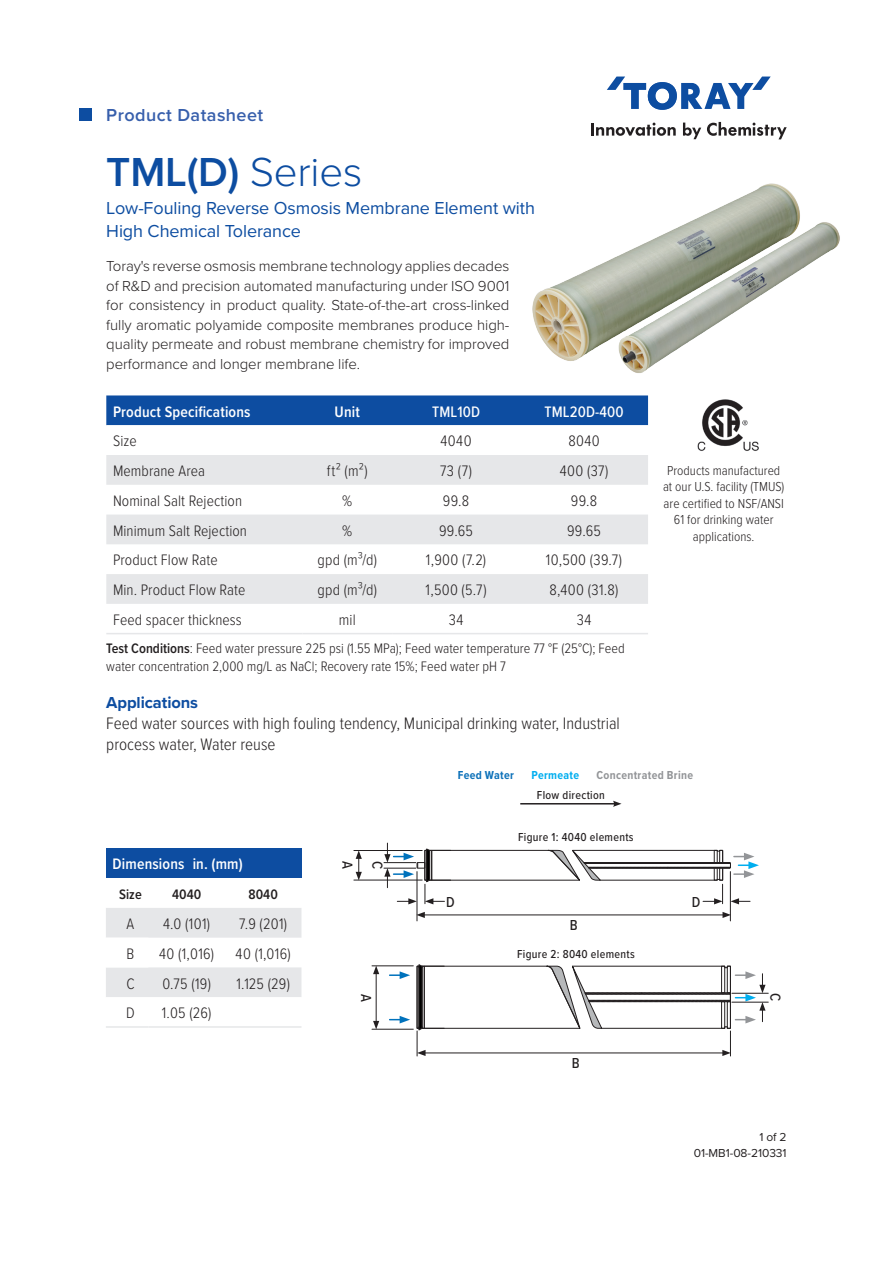
<style>
.page{position:relative;width:893px;height:1263px;background:#fff}
.page>*{position:absolute;margin:0;border:0;box-sizing:border-box;transform-origin:0 0}
.product_model{font:600 42px "Proxima Nova";color:#0d4da1}
.product_model_descri{font:18px/22.5px "Proxima Nova";letter-spacing:-.005em;color:#0d4da1}
.t1{font:600 18px "Proxima Nova";letter-spacing:.025em;color:#375fac}
.copy{font:300 17.25px/21px "Proxima Nova Cond";color:#231f20}
.copy-2{font:700 16.5px "Proxima Nova";letter-spacing:-.005em;color:#0d4da1}
.t2{font:300 15.75px "Proxima Nova Cond";letter-spacing:.005em;color:#231f20}
.t3{font:600 15.75px "Proxima Nova Cond";letter-spacing:.01em;color:#fff}
.t4{font:500 15.75px "Proxima Nova Cond";letter-spacing:.01em;color:#fff}
.product_description{font:300 15px/19.5px "Proxima Nova";letter-spacing:-.005em;color:#231f20;text-align:justify}
.t5{font:500 15px "Proxima Nova Cond";color:#231f20}
.test_conditions{font:300 14.25px/18px "Proxima Nova Cond";color:#231f20}
.t6{font:600 14.25px "Proxima Nova Cond";color:#231f20}
.certification{font:300 13.5px/16.5px "Proxima Nova Cond";color:#231f20;text-align:center}
.t7{font:500 12px "Proxima Nova Cond";letter-spacing:.025em;color:#231f20}
.t8{font:12px "Proxima Nova";letter-spacing:-.005em;color:#231f20}
.t9{font:700 12px "Proxima Nova Cond";letter-spacing:.025em;color:#939598}
.t10{font:700 12px "Proxima Nova Cond";letter-spacing:.025em;color:#0d71b9}
.t11{font:700 12px "Proxima Nova Cond";letter-spacing:.025em;color:#00aeef}
.s1{font-weight:300}
.s2{font-weight:600}
</style>
<div class="page">
<svg style="left:591px;top:123px;width:85px;height:13px"></svg>
<svg style="left:683px;top:123px;width:18px;height:16px"></svg>
<svg style="left:707px;top:122px;width:80px;height:17px"></svg>
<svg style="left:607px;top:77px;width:164px;height:33px"></svg>
<img style="left:532px;top:139px;width:308px;height:286px">
<img style="left:689px;top:395px;width:82px;height:56px">
<div style="left:79px;top:108px;width:12px;height:13px;background:#0d4da1"></div>
<div style="left:106px;top:395px;width:542px;height:30px;background:#0d4da1"></div>
<svg style="left:106px;top:425px;width:542px;height:1px"></svg>
<svg style="left:106px;top:455px;width:542px;height:149px;fill:#e6e7e9"></svg>
<hr style="left:106px;top:633px;width:197px;height:1px;background:#e6e7e9">
<hr style="left:303px;top:633px;width:89px;height:1px;background:#e6e7e9">
<hr style="left:392px;top:633px;width:128px;height:1px;background:#e6e7e9">
<hr style="left:520px;top:633px;width:128px;height:1px;background:#e6e7e9">
<hr style="left:520px;top:803px;width:95px;height:1px;background:#231f20">
<svg style="left:613px;top:801px;width:8px;height:6px"></svg>
<hr style="left:422px;top:915px;width:303px;height:1px;background:#231f20">
<svg style="left:416px;top:912px;width:9px;height:6px"></svg>
<svg style="left:722px;top:912px;width:8px;height:6px"></svg>
<hr style="left:354px;top:850px;width:68px;height:1px;background:#231f20">
<hr style="left:354px;top:880px;width:68px;height:1px;background:#231f20">
<svg style="left:356px;top:851px;width:6px;height:29px"></svg>
<hr style="left:417px;top:871px;width:1px;height:50px;background:#231f20">
<hr style="left:730px;top:871px;width:1px;height:50px;background:#231f20">
<svg style="left:390px;top:971px;width:20px;height:8px"></svg>
<svg style="left:384px;top:843px;width:375px;height:61px"></svg>
<svg style="left:390px;top:1016px;width:20px;height:7px"></svg>
<hr style="left:372px;top:1029px;width:41px;height:1px;background:#231f20">
<hr style="left:372px;top:965px;width:41px;height:1px;background:#231f20">
<hr style="left:376px;top:972px;width:1px;height:51px;background:#231f20">
<svg style="left:373px;top:966px;width:6px;height:8px"></svg>
<svg style="left:373px;top:1021px;width:6px;height:8px"></svg>
<hr style="left:732px;top:1002px;width:36px;height:1px;background:#231f20">
<svg style="left:417px;top:964px;width:348px;height:92px"></svg>
<hr style="left:732px;top:993px;width:36px;height:1px;background:#231f20">
<div style="left:106px;top:848px;width:195px;height:30px;background:#0d4da1"></div>
<svg style="left:106px;top:908px;width:195px;height:89px"></svg>
<hr style="left:106px;top:1026px;width:42px;height:2px;background:#e6e7e9">
<hr style="left:148px;top:1026px;width:77px;height:2px;background:#e6e7e9">
<hr style="left:225px;top:1026px;width:76px;height:2px;background:#e6e7e9">
<p class="t1" style="left:106px;top:101px;width:159px">Product Datasheet</p>
<p class="product_model" style="left:106px;top:141px;width:257px">TML(D) <span class="s1">Series</span></p>
<p class="product_model_descri" style="left:106px;top:196px;width:430px">Low-Fouling Reverse Osmosis Membrane Element with<br>High Chemical Tolerance</p>
<p class="product_description" style="left:106px;top:256px;width:405px">Toray's reverse osmosis membrane technology applies decades of R&amp;D and precision automated manufacturing under ISO 9001 for consistency in product quality. State-of-the-art cross-linked fully aromatic polyamide composite membranes produce high&shy;quality permeate and robust membrane chemistry for improved performance and longer membrane life.</p>
<p class="t3" style="left:113px;top:400px;width:139px">Product Specifications</p>
<p class="t3" style="left:335px;top:400px;width:27px">Unit</p>
<p class="t4" style="left:432px;top:400px;width:50px">TML10D</p>
<p class="t4" style="left:544px;top:400px;width:81px">TML20D-400</p>
<p class="t2" style="left:113px;top:429px;width:25px">Size</p>
<p class="t2" style="left:441px;top:429px;width:32px">4040</p>
<p class="t2" style="left:568px;top:429px;width:33px">8040</p>
<p class="t2" style="left:113px;top:459px;width:94px">Membrane Area</p>
<p class="t2" style="left:327px;top:459px;width:42px">ft² (m²)</p>
<p class="t2" style="left:440px;top:459px;width:34px">73 (7)</p>
<p class="t2" style="left:560px;top:459px;width:50px">400 (37)</p>
<p class="t2" style="left:113px;top:489px;width:131px">Nominal Salt Rejection</p>
<p class="t2" style="left:342px;top:489px;width:12px">%</p>
<p class="t2" style="left:443px;top:489px;width:28px">99.8</p>
<p class="t2" style="left:571px;top:489px;width:28px">99.8</p>
<p class="t2" style="left:113px;top:519px;width:136px">Minimum Salt Rejection</p>
<p class="t2" style="left:342px;top:519px;width:12px">%</p>
<p class="t2" style="left:439px;top:519px;width:35px">99.65</p>
<p class="t2" style="left:567px;top:519px;width:35px">99.65</p>
<p class="t2" style="left:113px;top:549px;width:106px">Product Flow Rate</p>
<p class="t2" style="left:317px;top:549px;width:61px">gpd (m³/d)</p>
<p class="t2" style="left:426px;top:549px;width:62px">1,900 (7.2)</p>
<p class="t2" style="left:546px;top:549px;width:78px">10,500 (39.7)</p>
<p class="t2" style="left:113px;top:578px;width:134px">Min. Product Flow Rate</p>
<p class="t2" style="left:317px;top:578px;width:61px">gpd (m³/d)</p>
<p class="t2" style="left:426px;top:578px;width:63px">1,500 (5.7)</p>
<p class="t2" style="left:550px;top:578px;width:71px">8,400 (31.8)</p>
<p class="t2" style="left:113px;top:608px;width:130px">Feed spacer thickness</p>
<p class="t2" style="left:339px;top:608px;width:19px">mil</p>
<p class="t2" style="left:449px;top:608px;width:16px">34</p>
<p class="t2" style="left:577px;top:608px;width:16px">34</p>
<p class="test_conditions" style="left:106px;top:639px;width:520px"><span class="s2">Test Conditions</span>: Feed water pressure 225 psi (1.55 MPa); Feed water temperature 77 °F (25°C); Feed water concentration 2,000 mg/L as NaCl; Recovery rate 15%; Feed water pH 7</p>
<p class="copy-2" style="left:106px;top:690px;width:93px">Applications</p>
<p class="copy" style="left:106px;top:712px;width:515px">Feed water sources with high fouling tendency, Municipal drinking water, Industrial process water, Water reuse</p>
<p class="certification" style="left:663px;top:461px;width:123px">Products manufactured at our U.S. facility (TMUS) are certified to NSF/ANSI<br>61 for drinking water applications.</p>
<p class="t10" style="left:458px;top:766px;width:58px">Feed Water</p>
<p class="t9" style="left:596px;top:766px;width:98px">Concentrated Brine</p>
<p class="t11" style="left:532px;top:766px;width:49px">Permeate</p>
<p class="t7" style="left:537px;top:786px;width:69px">Flow direction</p>
<p class="t3" style="left:113px;top:853px;width:132px">Dimensions in. (mm)</p>
<p class="t6" style="left:119px;top:883px;width:24px">Size</p>
<p class="t6" style="left:172px;top:883px;width:31px">4040</p>
<p class="t6" style="left:249px;top:883px;width:31px">8040</p>
<p class="t2" style="left:127px;top:912px;width:9px">A</p>
<p class="t2" style="left:163px;top:912px;width:49px">4.0 (101)</p>
<p class="t2" style="left:239px;top:912px;width:49px">7.9 (201)</p>
<p class="t2" style="left:127px;top:942px;width:9px">B</p>
<p class="t2" style="left:159px;top:942px;width:57px">40 (1,016)</p>
<p class="t2" style="left:236px;top:942px;width:57px">40 (1,016)</p>
<p class="t2" style="left:126px;top:972px;width:10px">C</p>
<p class="t2" style="left:162px;top:972px;width:50px">0.75 (19)</p>
<p class="t2" style="left:236px;top:972px;width:55px">1.125 (29)</p>
<p class="t2" style="left:126px;top:1001px;width:10px">D</p>
<p class="t2" style="left:162px;top:1001px;width:51px">1.05 (26)</p>
<p class="t5" style="left:359px;top:861px;width:9px;rotate:90deg">A</p>
<p class="t5" style="left:389px;top:861px;width:10px;rotate:90deg">C</p>
<p class="t7" style="left:518px;top:828px;width:117px">Figure 1: 4040 elements</p>
<p class="t5" style="left:446px;top:891px;width:10px">D</p>
<p class="t5" style="left:692px;top:891px;width:10px">D</p>
<p class="t5" style="left:570px;top:914px;width:9px">B</p>
<p class="t7" style="left:517px;top:945px;width:119px">Figure 2: 8040 elements</p>
<p class="t5" style="left:377px;top:994px;width:9px;rotate:90deg">A</p>
<p class="t5" style="left:787px;top:993px;width:10px;rotate:90deg">C</p>
<p class="t5" style="left:572px;top:1052px;width:9px">B</p>
<p class="t8" style="left:759px;top:1128px;width:29px">1 of 2</p>
<p class="t8" style="left:694px;top:1144px;width:94px">01-MB1-08-210331</p>
</div>
